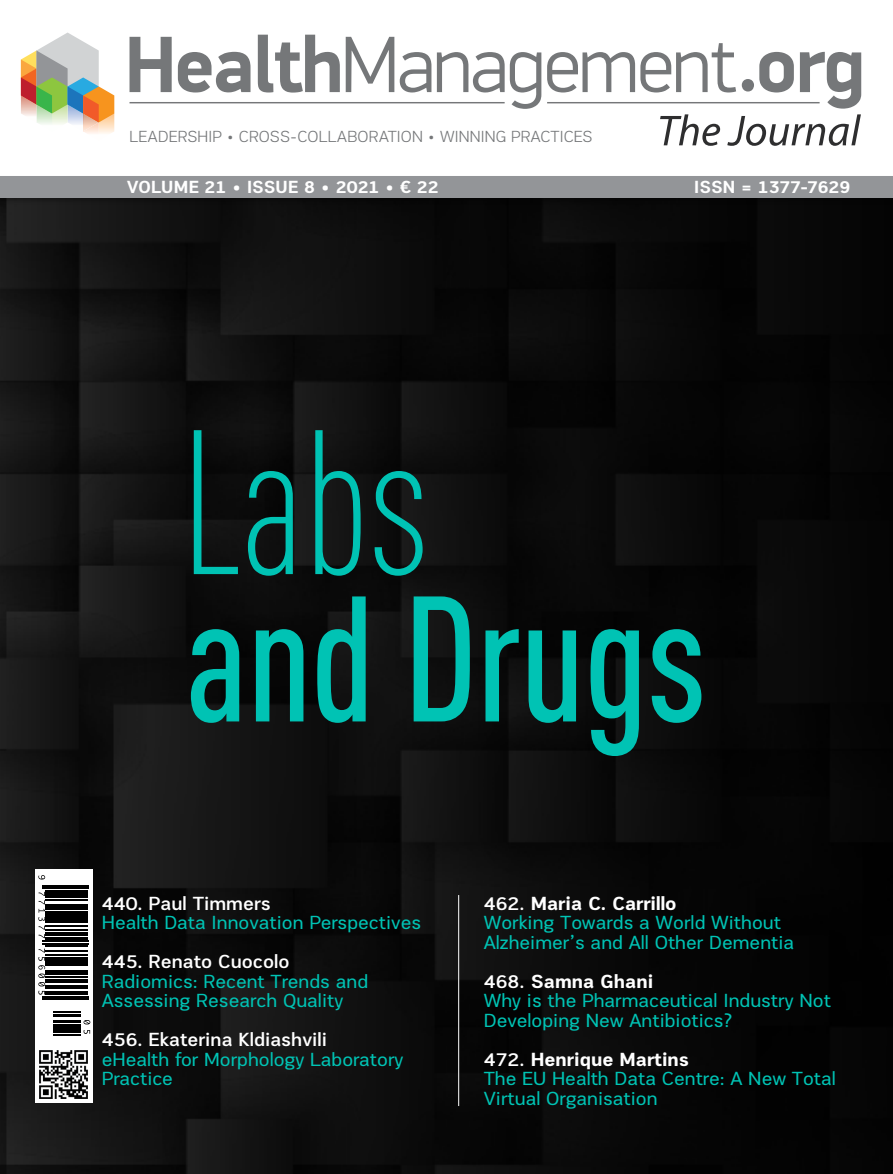
<style>
.page{position:relative;width:893px;height:1174px;background:#fff}
.page>*{position:absolute;margin:0;border:0;box-sizing:border-box;transform-origin:0 0}
.t1{font:300 202.05px "DIN Cond";color:#00c3b4;scale:.95 1}
.t2{font:500 175.5px "DIN Cond";letter-spacing:-.01em;color:#00c3b4;scale:.95 1}
.t3{font:19.5px/19.5px "PRC Fidelity";color:#00c3b4}
.t4{font:500 19.5px "PRC Fidelity";color:#fff}
.t5{font:700 18px "PRC Fidelity";color:#fff}
.t6{font:300 16.5px "PRC Fidelity";letter-spacing:.01em;color:#757779}
.s1{font-weight:500;color:#fff}
.s2{font-weight:700;color:#fff}
</style>
<div class="page">
<img style="left:0;top:205px;width:893px;height:969px">
<svg style="left:130px;top:37px;width:42px;height:55px"></svg>
<svg style="left:178px;top:52px;width:72px;height:40px"></svg>
<svg style="left:258px;top:35px;width:82px;height:58px"></svg>
<svg style="left:346px;top:37px;width:48px;height:55px"></svg>
<svg style="left:400px;top:52px;width:31px;height:40px"></svg>
<svg style="left:437px;top:52px;width:104px;height:57px"></svg>
<svg style="left:547px;top:43px;width:314px;height:103px"></svg>
<hr style="left:130px;top:102px;width:375px;height:1px;background:#757779">
<hr style="left:547px;top:102px;width:273px;height:1px;background:#757779">
<div style="left:0;top:174px;width:893px;height:31px;background:#000;opacity:.32"></div>
<div style="left:0;top:176px;width:893px;height:21px;background:#939598"></div>
<svg style="left:21px;top:33px;width:93px;height:101px"></svg>
<svg style="left:35px;top:869px;width:57px;height:234px"></svg>
<img style="left:40px;top:1050px;width:48px;height:48px">
<hr style="left:42px;top:885px;width:46px;height:1px;background:#000">
<hr style="left:42px;top:887px;width:46px;height:1px;background:#000">
<svg style="left:38px;top:875px;width:7px;height:4px"></svg>
<hr style="left:46px;top:890px;width:42px;height:1px;background:#000">
<hr style="left:46px;top:891px;width:42px;height:1px;background:#000">
<hr style="left:46px;top:892px;width:42px;height:1px;background:#000">
<hr style="left:46px;top:894px;width:42px;height:2px;background:#000">
<hr style="left:46px;top:896px;width:42px;height:1px;background:#000">
<hr style="left:46px;top:899px;width:42px;height:1px;background:#000">
<hr style="left:46px;top:904px;width:42px;height:1px;background:#000">
<hr style="left:46px;top:907px;width:42px;height:1px;background:#000">
<hr style="left:46px;top:908px;width:42px;height:1px;background:#000">
<hr style="left:46px;top:911px;width:42px;height:2px;background:#000">
<hr style="left:46px;top:913px;width:42px;height:1px;background:#000">
<hr style="left:46px;top:915px;width:42px;height:1px;background:#000">
<hr style="left:46px;top:916px;width:42px;height:1px;background:#000">
<hr style="left:46px;top:917px;width:42px;height:2px;background:#000">
<hr style="left:46px;top:919px;width:42px;height:1px;background:#000">
<hr style="left:46px;top:921px;width:42px;height:1px;background:#000">
<hr style="left:46px;top:925px;width:42px;height:1px;background:#000">
<hr style="left:46px;top:929px;width:42px;height:2px;background:#000">
<hr style="left:46px;top:932px;width:42px;height:1px;background:#000">
<hr style="left:46px;top:933px;width:42px;height:1px;background:#000">
<hr style="left:46px;top:934px;width:42px;height:1px;background:#000">
<hr style="left:46px;top:937px;width:42px;height:1px;background:#000">
<hr style="left:46px;top:938px;width:42px;height:1px;background:#000">
<svg style="left:38px;top:892px;width:7px;height:46px"></svg>
<hr style="left:42px;top:940px;width:46px;height:2px;background:#000">
<hr style="left:42px;top:943px;width:46px;height:1px;background:#000">
<hr style="left:46px;top:945px;width:42px;height:1px;background:#000">
<hr style="left:46px;top:950px;width:42px;height:1px;background:#000">
<hr style="left:46px;top:954px;width:42px;height:1px;background:#000">
<hr style="left:46px;top:957px;width:42px;height:1px;background:#000">
<hr style="left:46px;top:958px;width:42px;height:2px;background:#000">
<hr style="left:46px;top:960px;width:42px;height:1px;background:#000">
<hr style="left:46px;top:962px;width:42px;height:1px;background:#000">
<hr style="left:46px;top:964px;width:42px;height:2px;background:#000">
<hr style="left:46px;top:970px;width:42px;height:2px;background:#000">
<hr style="left:46px;top:972px;width:42px;height:1px;background:#000">
<hr style="left:46px;top:973px;width:42px;height:1px;background:#000">
<hr style="left:46px;top:976px;width:42px;height:2px;background:#000">
<hr style="left:46px;top:979px;width:42px;height:1px;background:#000">
<hr style="left:46px;top:980px;width:42px;height:1px;background:#000">
<hr style="left:46px;top:981px;width:42px;height:2px;background:#000">
<hr style="left:46px;top:985px;width:42px;height:1px;background:#000">
<hr style="left:46px;top:987px;width:42px;height:2px;background:#000">
<hr style="left:46px;top:991px;width:42px;height:1px;background:#000">
<hr style="left:46px;top:992px;width:42px;height:1px;background:#000">
<hr style="left:46px;top:993px;width:42px;height:2px;background:#000">
<svg style="left:38px;top:948px;width:7px;height:46px"></svg>
<hr style="left:42px;top:996px;width:46px;height:1px;background:#000">
<hr style="left:42px;top:998px;width:46px;height:1px;background:#000">
<hr style="left:53px;top:1011px;width:28px;height:2px;background:#000">
<hr style="left:53px;top:1034px;width:28px;height:2px;background:#000">
<svg style="left:53px;top:1014px;width:37px;height:20px"></svg>
<hr style="left:458px;top:895px;width:1px;height:211px;background:#fff">
<p class="t6" style="left:129px;top:128px;width:465px">LEADERSHIP • CROSS-COLLABORATION • WINNING PRACTICES</p>
<p class="t5" style="left:127px;top:177px;width:313px">VOLUME 21 • ISSUE 8 • 2021 • € 22</p>
<p class="t5" style="left:694px;top:177px;width:157px">ISSN = 1377-7629</p>
<h1 class="t1" style="left:180px;top:388px;width:264px">Labs</h1>
<h2 class="t2" style="left:186px;top:555px;width:550px">and Drugs</h2>
<p class="t4" style="left:102px;top:892px;width:170px">440. Paul Timmers</p>
<p class="t3" style="left:102px;top:912px;width:321px">Health Data Innovation Perspectives</p>
<p class="t4" style="left:102px;top:950px;width:189px">445. Renato Cuocolo</p>
<p class="t3" style="left:102px;top:971px;width:268px">Radiomics: Recent Trends and<br>Assessing Research Quality</p>
<p class="t4" style="left:102px;top:1028px;width:227px">456. Ekaterina Kldiashvili</p>
<p class="t3" style="left:102px;top:1049px;width:303px">eHealth for Morphology Laboratory<br>Practice</p>
<p class="t3" style="left:484px;top:893px;width:312px"><span class="s1">462.</span> <span class="s2">Maria C. Carrillo<br></span>Working Towards a World Without<br>Alzheimer’s and All Other Dementia</p>
<p class="t3" style="left:484px;top:971px;width:349px"><span class="s1">468.</span> <span class="s2">Samna Ghani<br></span>Why is the Pharmaceutical Industry Not<br>Developing New Antibiotics?</p>
<p class="t3" style="left:484px;top:1049px;width:354px"><span class="s1">472.</span> <span class="s2">Henrique Martins<br></span>The EU Health Data Centre: A New Total<br>Virtual Organisation</p>
</div>
